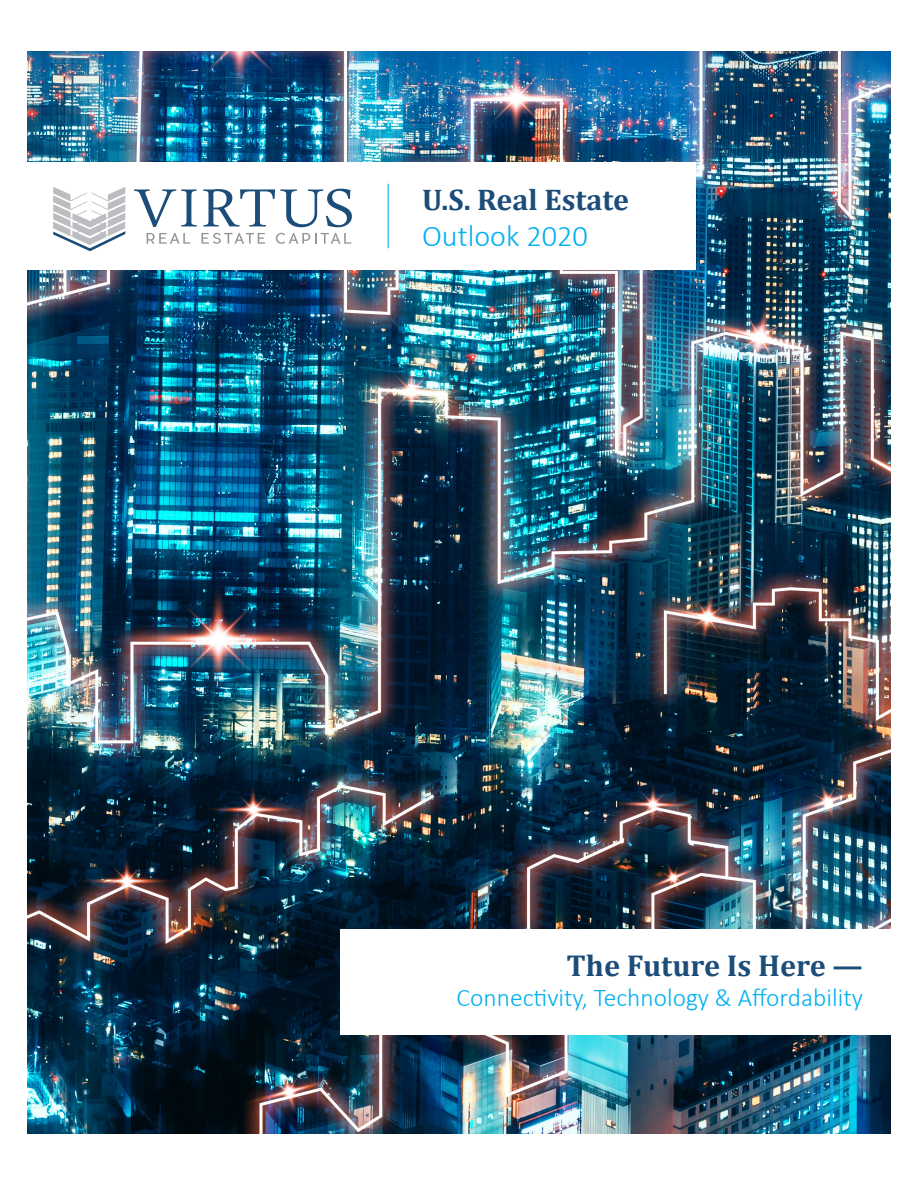
<style>
.page{position:relative;width:918px;height:1188px;background:#fff}
.page>*{position:absolute;margin:0;border:0;box-sizing:border-box;transform-origin:0 0}
.t1{font:700 30.3px "Cambria";color:#1c4d79}
.t2{font:300 30.3px "Calibri";color:#00b0f0}
.t3{font:700 30px "Cambria";color:#1c4d79}
.t4{font:300 25.5px "Calibri";color:#00b0f0}
</style>
<div class="page">
<img style="left:27px;top:52px;width:864px;height:1082px">
<div style="left:27px;top:162px;width:668px;height:108px;background:#fff"></div>
<svg style="left:134px;top:189px;width:63px;height:38px"></svg>
<svg style="left:203px;top:189px;width:149px;height:38px"></svg>
<svg style="left:147px;top:233px;width:43px;height:11px"></svg>
<svg style="left:201px;top:233px;width:64px;height:11px"></svg>
<svg style="left:276px;top:233px;width:75px;height:11px"></svg>
<svg style="left:53px;top:187px;width:72px;height:64px"></svg>
<hr style="left:388px;top:184px;width:1px;height:64px;background:#00b0f0">
<div style="left:340px;top:929px;width:551px;height:106px;background:#fff"></div>
<p class="t3" style="left:422px;top:178px;width:208px">U.S. Real Estate</p>
<p class="t2" style="left:422px;top:217px;width:167px">Outlook 2020</p>
<p class="t1" style="left:566px;top:944px;width:298px">The Future Is Here —</p>
<p class="t4" style="left:457px;top:982px;width:408px">Connectivity, Technology &amp; Affordability</p>
</div>
